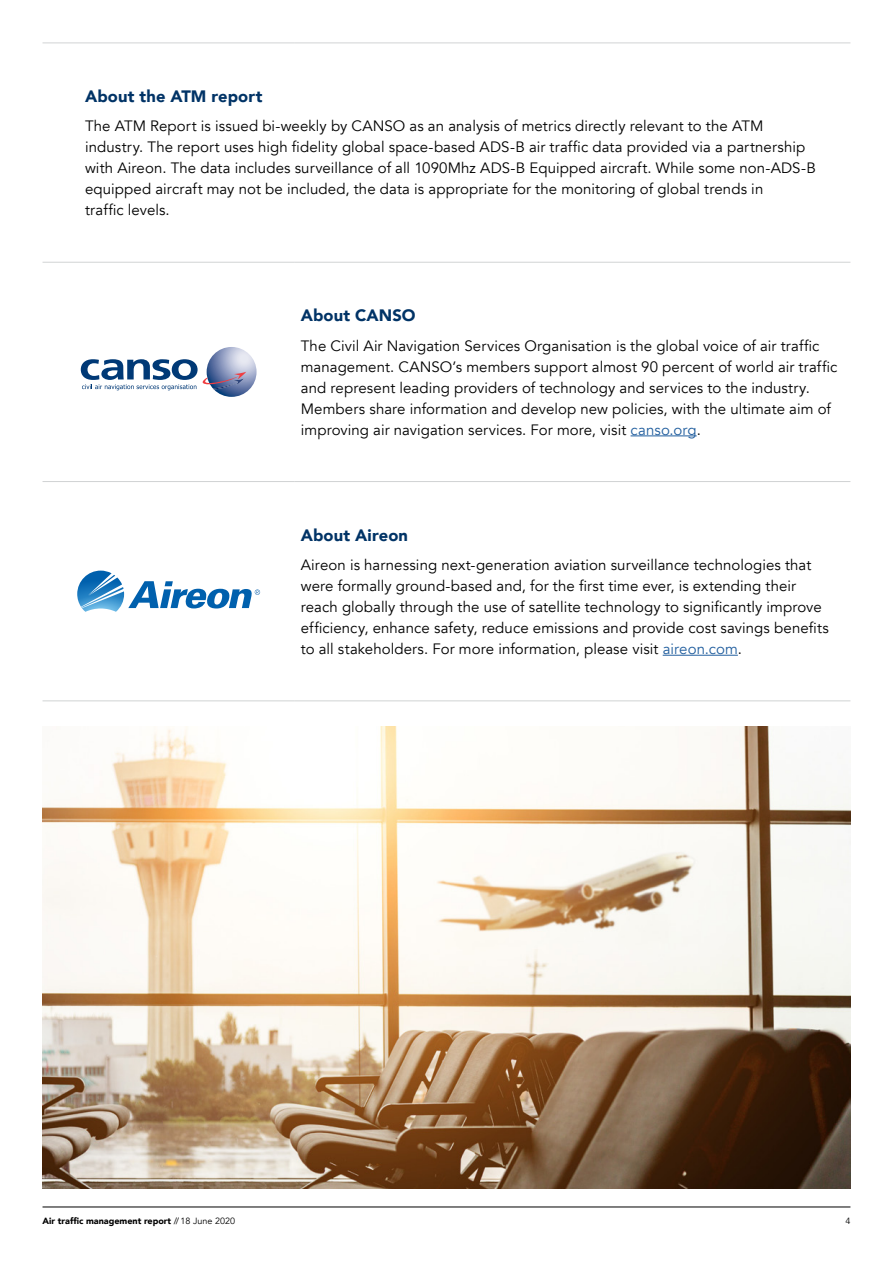
<style>
.page{position:relative;width:893px;height:1263px;background:#fff}
.page>*{position:absolute;margin:0;border:0;box-sizing:border-box;transform-origin:0 0}
.t1{font:900 16.5px "Avenir";letter-spacing:.005em;color:#036}
.t2{font:15px/21px "Avenir";letter-spacing:.005em;color:#000}
.t3{font:900 9px "Avenir";color:#000}
.t4{font:9px "Avenir";color:#000}
.s1{color:#215e9e}
.s2{font-weight:400}
</style>
<div class="page">
<hr style="left:43px;top:1206px;width:807px;height:1px;background:#000">
<hr style="left:43px;top:43px;width:252px;height:1px;background:#d1d3d4">
<hr style="left:295px;top:43px;width:555px;height:1px;background:#d1d3d4">
<hr style="left:43px;top:262px;width:252px;height:1px;background:#d1d3d4">
<hr style="left:295px;top:262px;width:555px;height:1px;background:#d1d3d4">
<hr style="left:43px;top:481px;width:252px;height:1px;background:#d1d3d4">
<hr style="left:295px;top:481px;width:555px;height:1px;background:#d1d3d4">
<hr style="left:43px;top:700px;width:252px;height:1px;background:#d1d3d4">
<hr style="left:295px;top:700px;width:555px;height:1px;background:#d1d3d4">
<svg style="left:81px;top:347px;width:176px;height:50px"></svg>
<hr style="left:631px;top:435px;width:66px;height:1px;background:#215e9e">
<svg style="left:77px;top:571px;width:183px;height:41px"></svg>
<hr style="left:663px;top:655px;width:75px;height:1px;background:#215e9e">
<img style="left:43px;top:726px;width:807px;height:462px">
<p class="t1" style="left:85px;top:82px;width:179px">About the ATM report</p>
<p class="t2" style="left:85px;top:116px;width:732px">The ATM Report is issued bi-weekly by CANSO as an analysis of metrics directly relevant to the ATM industry. The report uses high fidelity global space-based ADS-B air traffic data provided via a partnership with Aireon. The data includes surveillance of all 1090Mhz ADS-B Equipped aircraft. While some non-ADS-B equipped aircraft may not be included, the data is appropriate for the monitoring of global trends in<br>traffic levels.</p>
<p class="t1" style="left:301px;top:301px;width:116px">About CANSO</p>
<p class="t2" style="left:301px;top:335px;width:538px">The Civil Air Navigation Services Organisation is the global voice of air traffic management. CANSO’s members support almost 90 percent of world air traffic and represent leading providers of technology and services to the industry.<br>Members share information and develop new policies, with the ultimate aim of improving air navigation services. For more, visit <span class="s1">canso.org</span>.</p>
<p class="t1" style="left:301px;top:521px;width:109px">About Aireon</p>
<p class="t2" style="left:301px;top:555px;width:530px">Aireon is harnessing next-generation aviation surveillance technologies that were formally ground-based and, for the first time ever, is extending their reach globally through the use of satellite technology to significantly improve efficiency, enhance safety, reduce emissions and provide cost savings benefits to all stakeholders. For more information, please visit <span class="s1">aireon.com</span>.</p>
<p class="t3" style="left:43px;top:1213px;width:194px">Air traffic management report <span class="s2">//</span> <span class="s2">18 June 2020</span></p>
<p class="t4" style="left:845px;top:1215px;width:7px">4</p>
</div>
